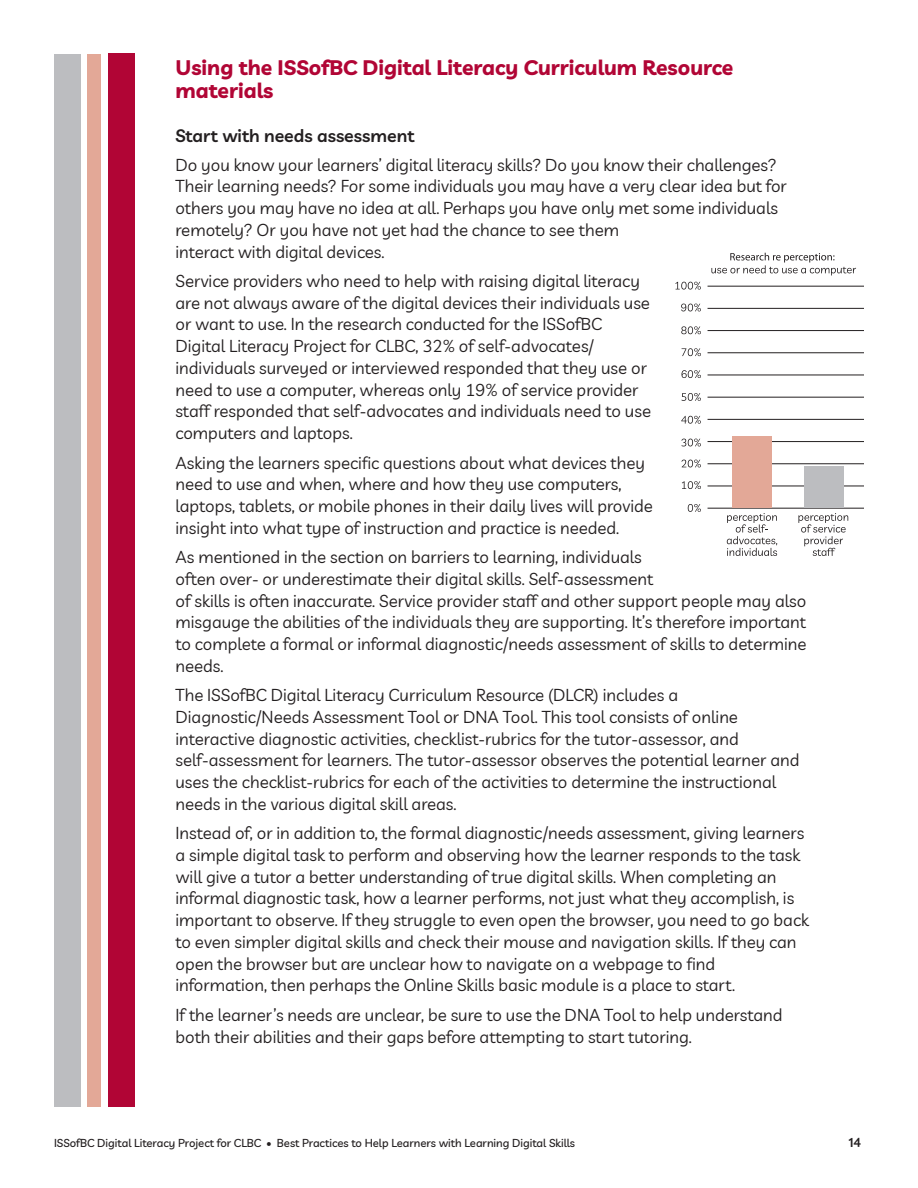
<style>
.page{position:relative;width:918px;height:1188px;background:#fff}
.page>*{position:absolute;margin:0;border:0;box-sizing:border-box;transform-origin:0 0}
.t1{font:700 21px/23.2px "Livvic";color:#b10535}
.t2{font:600 17.7px "Livvic";color:#231f20}
.t3{font:16.8px/21.8px "Livvic";color:#231f20}
.t4{font:600 12.75px "Livvic";color:#231f20}
.t5{font:500 11.25px "Livvic";color:#231f20}
</style>
<div class="page">
<div style="left:108px;top:54px;width:27px;height:1053px;background:#b10535"></div>
<div style="left:88px;top:54px;width:13px;height:1053px;background:#e3a897"></div>
<div style="left:54px;top:54px;width:27px;height:1053px;background:#bcbdc0"></div>
<hr style="left:708px;top:508px;width:156px;height:1px;background:#231f20">
<hr style="left:708px;top:486px;width:156px;height:1px;background:#231f20">
<hr style="left:708px;top:464px;width:156px;height:1px;background:#231f20">
<hr style="left:708px;top:441px;width:156px;height:1px;background:#231f20">
<hr style="left:708px;top:419px;width:156px;height:1px;background:#231f20">
<hr style="left:708px;top:397px;width:156px;height:1px;background:#231f20">
<hr style="left:708px;top:375px;width:156px;height:1px;background:#231f20">
<hr style="left:708px;top:353px;width:156px;height:1px;background:#231f20">
<hr style="left:708px;top:330px;width:156px;height:1px;background:#231f20">
<hr style="left:708px;top:308px;width:156px;height:1px;background:#231f20">
<hr style="left:708px;top:286px;width:156px;height:1px;background:#231f20">
<svg style="left:688px;top:504px;width:13px;height:8px"></svg>
<svg style="left:682px;top:481px;width:19px;height:8px"></svg>
<svg style="left:681px;top:460px;width:20px;height:7px"></svg>
<svg style="left:681px;top:439px;width:20px;height:7px"></svg>
<svg style="left:681px;top:416px;width:20px;height:8px"></svg>
<svg style="left:681px;top:393px;width:20px;height:8px"></svg>
<svg style="left:682px;top:370px;width:19px;height:8px"></svg>
<svg style="left:682px;top:348px;width:19px;height:8px"></svg>
<svg style="left:681px;top:326px;width:20px;height:8px"></svg>
<svg style="left:681px;top:304px;width:20px;height:7px"></svg>
<svg style="left:675px;top:282px;width:26px;height:8px"></svg>
<div style="left:732px;top:436px;width:40px;height:72px;background:#e3a897"></div>
<div style="left:804px;top:466px;width:40px;height:42px;background:#bcbdc0"></div>
<svg style="left:711px;top:253px;width:145px;height:22px"></svg>
<svg style="left:798px;top:513px;width:50px;height:43px"></svg>
<svg style="left:727px;top:513px;width:50px;height:43px"></svg>
<p class="t1" style="left:176px;top:56px;width:559px">Using the ISSofBC Digital Literacy Curriculum Resource materials</p>
<p class="t2" style="left:176px;top:125px;width:241px">Start with needs assessment</p>
<p class="t3" style="left:176px;top:153px;width:613px">Do you know your learners’ digital literacy skills? Do you know their challenges?<br>Their learning needs? For some individuals you may have a very clear idea but for others you may have no idea at all. Perhaps you have only met some individuals remotely? Or you have not yet had the chance to see them<br>interact with digital devices.</p>
<p class="t3" style="left:176px;top:270px;width:477px">Service providers who need to help with raising digital literacy are not always aware of the digital devices their individuals use or want to use. In the research conducted for the ISSofBC Digital Literacy Project for CLBC, 32% of self-advocates/ individuals surveyed or interviewed responded that they use or need to use a computer, whereas only 19% of service provider staff responded that self-advocates and individuals need to use computers and laptops.</p>
<p class="t3" style="left:176px;top:451px;width:479px">Asking the learners specific questions about what devices they need to use and when, where and how they use computers, laptops, tablets, or mobile phones in their daily lives will provide insight into what type of instruction and practice is needed.</p>
<p class="t3" style="left:176px;top:546px;width:632px">As mentioned in the section on barriers to learning, individuals<br>often over- or underestimate their digital skills. Self-assessment<br>of skills is often inaccurate. Service provider staff and other support people may also misgauge the abilities of the individuals they are supporting. It’s therefore important to complete a formal or informal diagnostic/needs assessment of skills to determine needs.</p>
<p class="t3" style="left:176px;top:684px;width:626px">The ISSofBC Digital Literacy Curriculum Resource (DLCR) includes a Diagnostic/Needs Assessment Tool or DNA Tool. This tool consists of online interactive diagnostic activities, checklist-rubrics for the tutor-assessor, and self-assessment for learners. The tutor-assessor observes the potential learner and uses the checklist-rubrics for each of the activities to determine the instructional needs in the various digital skill areas.</p>
<p class="t3" style="left:176px;top:822px;width:635px">Instead of, or in addition to, the formal diagnostic/needs assessment, giving learners a simple digital task to perform and observing how the learner responds to the task will give a tutor a better understanding of true digital skills. When completing an informal diagnostic task, how a learner performs, not just what they accomplish, is important to observe. If they struggle to even open the browser, you need to go back to even simpler digital skills and check their mouse and navigation skills. If they can open the browser but are unclear how to navigate on a webpage to find information, then perhaps the Online Skills basic module is a place to start.</p>
<p class="t3" style="left:176px;top:1004px;width:608px">If the learner’s needs are unclear, be sure to use the DNA Tool to help understand both their abilities and their gaps before attempting to start tutoring.</p>
<p class="t5" style="left:54px;top:1136px;width:523px">ISSofBC Digital Literacy Project for CLBC • Best Practices to Help Learners with Learning Digital Skills</p>
<p class="t4" style="left:849px;top:1134px;width:14px">+.</p>
</div>
